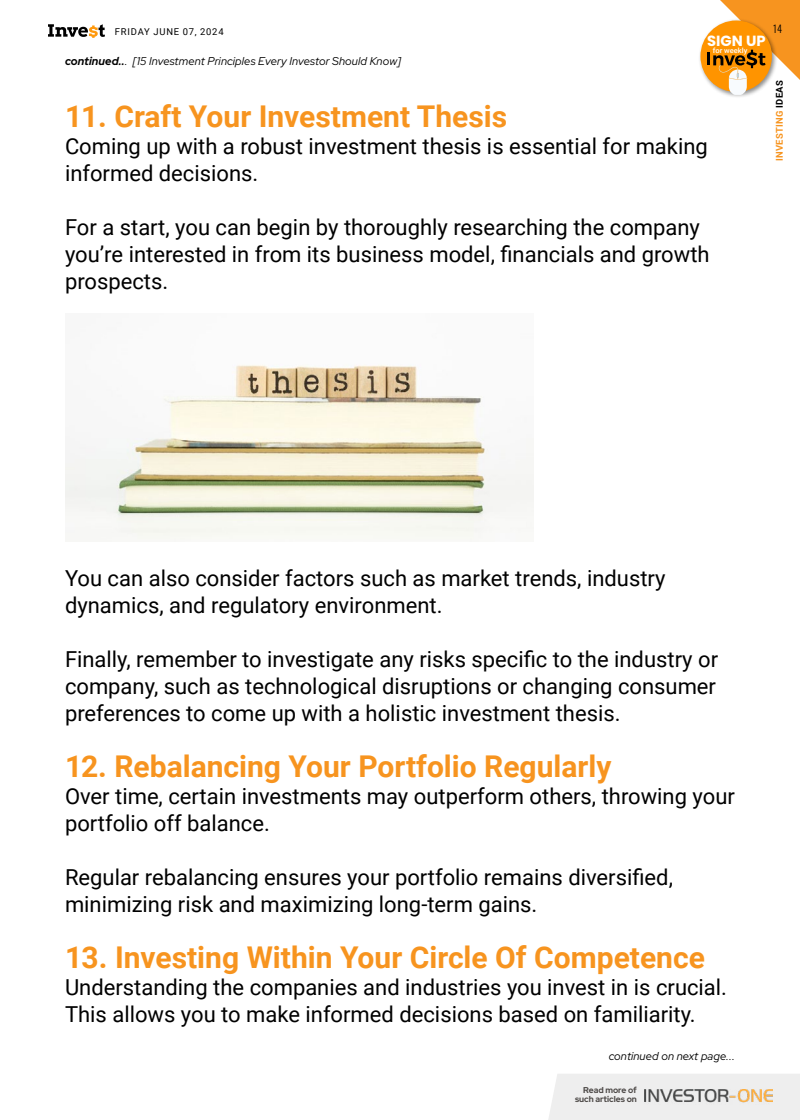
<style>
.page{position:relative;width:800px;height:1120px;background:#fff}
.page>*{position:absolute;margin:0;border:0;box-sizing:border-box;transform-origin:0 0}
.t1{font:700 30px "Roboto";color:#f7941f}
.t2{font:22px/27px "Roboto";color:#000}
.t3{font:700 14.7px "Poppins";color:#fff}
.t4{font:italic 11.3px "Red Hat Display";letter-spacing:.01em;color:#000}
.t5{font:10.3px "Oswald";color:#000}
.t6{font:9.4px "Roboto";letter-spacing:.085em;color:#000}
.t7{font:700 9.4px "Roboto";letter-spacing:.035em;color:#f7941f}
.t8{font:700 8.5px/8.5px "Red Hat Display";color:#4b4745;text-align:right}
.t9{font:500 7.2px "Roboto";color:#fff;scale:1.05 1}
.s1{font-weight:700}
.s2{color:#000}
</style>
<div class="page">
<svg style="left:48px;top:24px;width:57px;height:14px"></svg>
<div style="left:548px;top:1074px;width:252px;height:46px;background:#eee"></div>
<img style="left:644px;top:1090px;width:128px;height:15px">
<div style="left:698px;top:18px;width:80px;height:81px;background:#000;opacity:.45"></div>
<div style="left:700px;top:21px;width:72px;height:71px;background:#ff9400;border-radius:50%"></div>
<svg style="left:707px;top:0;width:93px;height:95px"></svg>
<img style="left:65px;top:365px;width:468px;height:175px">
<p class="t6" style="left:115px;top:25px;width:110px">FRIDAY JUNE 07, 2024</p>
<p class="t5" style="left:773px;top:19px;width:10px">14</p>
<p class="t3" style="left:707px;top:32px;width:60px">SIGN UP</p>
<p class="t9" style="left:713px;top:45px;width:34px">for weekly</p>
<p class="t4" style="left:65px;top:54px;width:338px"><span class="s1">continued..</span>. [15 Investment Principles Every Investor Should Know]</p>
<h1 class="t1" style="left:65px;top:95px;width:444px">11. Craft Your Investment Thesis</h1>
<p class="t2" style="left:65px;top:132px;width:644px">Coming up with a robust investment thesis is essential for making informed decisions.</p>
<p class="t2" style="left:65px;top:213px;width:646px">For a start, you can begin by thoroughly researching the company you’re interested in from its business model, financials and growth prospects.</p>
<p class="t7" style="left:773px;top:161px;width:83px;rotate:-90deg">INVESTING <span class="s2">IDEAS</span></p>
<p class="t2" style="left:65px;top:564px;width:602px">You can also consider factors such as market trends, industry dynamics, and regulatory environment.</p>
<p class="t2" style="left:65px;top:645px;width:655px;text-align:justify">Finally, remember to investigate any risks specific to the industry or company, such as technological disruptions or changing consumer preferences to come up with a holistic investment thesis.</p>
<h1 class="t1" style="left:65px;top:745px;width:548px">12. Rebalancing Your Portfolio Regularly</h1>
<p class="t2" style="left:65px;top:782px;width:671px">Over time, certain investments may outperform others, throwing your portfolio off balance.</p>
<p class="t2" style="left:65px;top:863px;width:610px">Regular rebalancing ensures your portfolio remains diversified, minimizing risk and maximizing long-term gains.</p>
<h1 class="t1" style="left:65px;top:936px;width:641px">13. Investing Within Your Circle Of Competence</h1>
<p class="t2" style="left:65px;top:973px;width:664px">Understanding the companies and industries you invest in is crucial.<br>This allows you to make informed decisions based on familiarity.</p>
<p class="t4" style="left:609px;top:1049px;width:128px">continued on next page...</p>
<p class="t8" style="left:575px;top:1086px;width:63px">Read more of such articles on</p>
</div>
